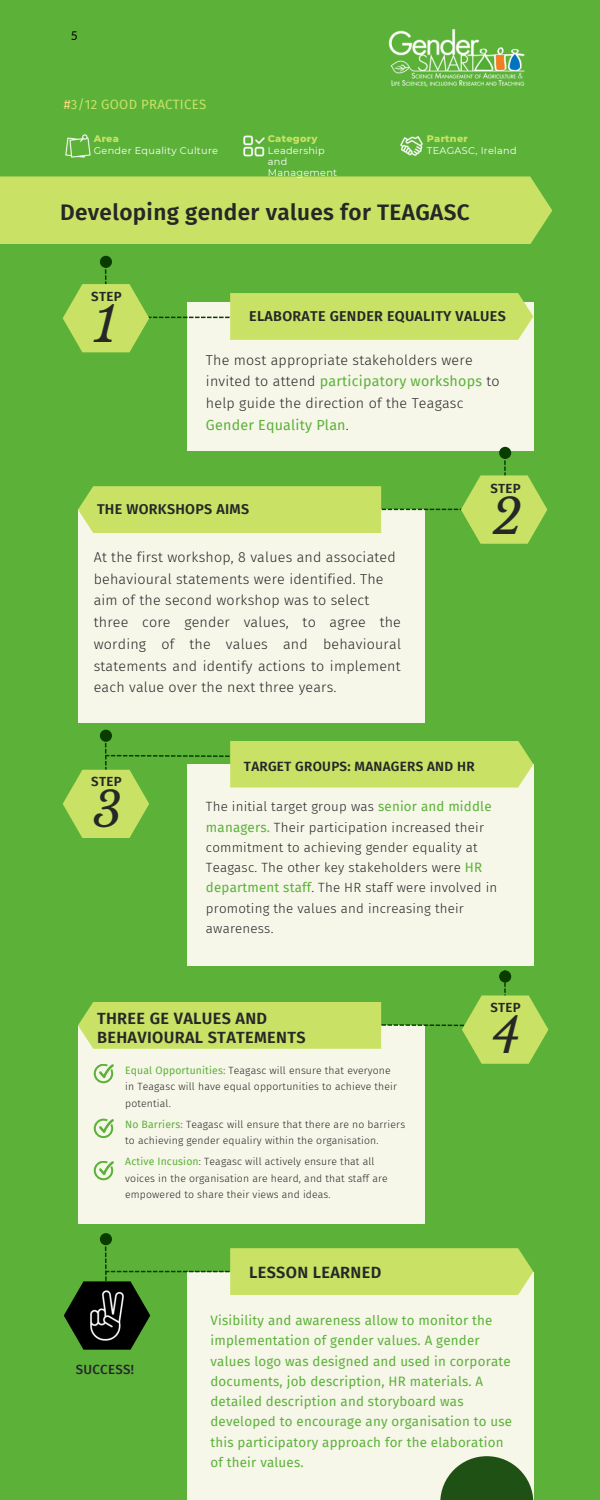
<style>
.page{position:relative;width:600px;height:1500px;background:#5cb239}
.page>*{position:absolute;margin:0;border:0;box-sizing:border-box;transform-origin:0 0}
.t1{font:italic 48px "Libre Baskerville";color:#272727}
.t2{font:600 22.6px "Fira Sans";letter-spacing:.015em;color:#272727}
.t3{font:600 16.3px/19.5px "Fira Sans";letter-spacing:.02em;color:#272727}
.t4{font:300 14.3px/21.8px "Fira Sans";letter-spacing:.015em;color:#272727}
.t5{font:600 14.3px "Fira Sans";letter-spacing:.02em;color:#272727}
.t6{font:600 13.5px "Fira Sans";letter-spacing:.02em;color:#272727}
.t7{font:13.3px/20.2px "Fira Sans";letter-spacing:.015em;color:#5cb239}
.t8{font:300 13.3px/20.2px "Fira Sans";letter-spacing:.015em;color:#272727}
.t9{font:600 13.3px "Fira Sans";letter-spacing:.02em;color:#272727}
.t10{font:500 13.3px "Fira Sans";letter-spacing:.02em;color:#272727}
.t11{font:13.2px "Fira Sans";letter-spacing:.02em;color:#c9e265}
.t12{font:12px "Lato";color:#000}
.t13{font:300 10.4px/16.5px "Fira Sans";letter-spacing:.015em;color:#272727}
.t14{font:9.8px/11.2px "Montserrat";letter-spacing:.03em;color:#fefefe}
.t15{font:800 9.8px "Montserrat";letter-spacing:.03em;color:#c9e265}
.s1{color:#fada79}
.s2{font-weight:400;color:#5cb239}
</style>
<div class="page">
<div style="left:0;top:176px;width:552px;height:68px;background:#c9e265"></div>
<div style="left:187px;top:303px;width:348px;height:149px;background:#f6f6e9"></div>
<div style="left:187px;top:764px;width:348px;height:202px;background:#f6f6e9"></div>
<div style="left:187px;top:1272px;width:348px;height:228px;background:#f6f6e9"></div>
<div style="left:78px;top:510px;width:348px;height:213px;background:#f6f6e9"></div>
<div style="left:78px;top:1025px;width:348px;height:199px;background:#f6f6e9"></div>
<div style="left:230px;top:293px;width:303px;height:47px;background:#c9e265"></div>
<div style="left:230px;top:741px;width:303px;height:47px;background:#c9e265"></div>
<div style="left:230px;top:1248px;width:303px;height:47px;background:#c9e265"></div>
<div style="left:78px;top:486px;width:303px;height:47px;background:#c9e265"></div>
<div style="left:78px;top:1002px;width:303px;height:47px;background:#c9e265"></div>
<svg style="left:382px;top:460px;width:124px;height:83px"></svg>
<svg style="left:382px;top:983px;width:124px;height:76px"></svg>
<svg style="left:462px;top:995px;width:86px;height:69px;fill:#c9e265"></svg>
<svg style="left:105px;top:743px;width:125px;height:27px"></svg>
<svg style="left:63px;top:770px;width:86px;height:68px;fill:#c9e265"></svg>
<svg style="left:105px;top:269px;width:125px;height:50px"></svg>
<svg style="left:105px;top:1245px;width:125px;height:71px"></svg>
<svg style="left:64px;top:1281px;width:86px;height:69px;fill:#000"></svg>
<div style="left:499px;top:447px;width:12px;height:12px;background:#093d00"></div>
<div style="left:499px;top:970px;width:12px;height:13px;background:#093d00"></div>
<div style="left:100px;top:730px;width:12px;height:12px;background:#093d00"></div>
<div style="left:100px;top:256px;width:12px;height:12px;background:#093d00"></div>
<div style="left:100px;top:1233px;width:12px;height:12px;background:#093d00"></div>
<svg style="left:440px;top:1456px;width:93px;height:44px;fill:#1f5014"></svg>
<svg style="left:63px;top:284px;width:86px;height:68px;fill:#c9e265"></svg>
<svg style="left:461px;top:475px;width:86px;height:69px;fill:#c9e265"></svg>
<svg style="left:94px;top:1064px;width:20px;height:19px"></svg>
<svg style="left:94px;top:1119px;width:20px;height:19px"></svg>
<svg style="left:94px;top:1161px;width:20px;height:19px"></svg>
<img style="left:388px;top:29px;width:137px;height:58px">
<img style="left:66px;top:134px;width:24px;height:24px">
<img style="left:244px;top:136px;width:20px;height:20px">
<img style="left:400px;top:136px;width:23px;height:20px">
<img style="left:81px;top:1290px;width:52px;height:51px">
<p class="t12" style="left:71px;top:28px;width:8px">5</p>
<p class="t11" style="left:64px;top:96px;width:144px"><span class="s1">#</span>3/12 GOOD PRACTICES</p>
<p class="t15" style="left:94px;top:133px;width:27px">Area</p>
<p class="t14" style="left:94px;top:144px;width:126px">Gender Equality Culture</p>
<p class="t15" style="left:268px;top:133px;width:51px">Category</p>
<p class="t14" style="left:268px;top:144px;width:71px">Leadership and<br>Management</p>
<p class="t15" style="left:427px;top:133px;width:43px">Partner</p>
<p class="t14" style="left:427px;top:144px;width:91px">TEAGASC, Ireland</p>
<h2 class="t2" style="left:60px;top:199px;width:411px">Developing gender values for TEAGASC</h2>
<p class="t9" style="left:91px;top:289px;width:32px">STEP</p>
<h1 class="t1" style="left:94px;top:296px;width:24px">1</h1>
<p class="t5" style="left:249px;top:307px;width:258px">ELABORATE GENDER EQUALITY VALUES</p>
<p class="t4" style="left:206px;top:349px;width:295px">The most appropriate stakeholders were invited to attend <span class="s2">participatory workshops</span> to help guide the direction of the Teagasc <span class="s2">Gender Equality Plan</span>.</p>
<p class="t9" style="left:490px;top:480px;width:32px">STEP</p>
<p class="t5" style="left:97px;top:501px;width:154px">THE WORKSHOPS AIMS</p>
<p class="t4" style="left:94px;top:546px;width:309px">At the first workshop, 8 values and associated behavioural statements were identified. The aim of the second workshop was to select three core gender values, to agree the wording of the values and behavioural statements and identify actions to implement each value over the next three years.</p>
<h1 class="t1" style="left:492px;top:487px;width:31px">2</h1>
<p class="t9" style="left:91px;top:774px;width:32px">STEP</p>
<p class="t6" style="left:244px;top:759px;width:232px">TARGET GROUPS: MANAGERS AND HR</p>
<h1 class="t1" style="left:93px;top:781px;width:31px">3</h1>
<p class="t8" style="left:206px;top:797px;width:293px">The initial target group was <span class="s2">senior and middle managers.</span> Their participation increased their commitment to achieving gender equality at Teagasc. The other key stakeholders were <span class="s2">HR department staff</span>. The HR staff were involved in promoting the values and increasing their awareness.</p>
<p class="t3" style="left:97px;top:1008px;width:210px">THREE GE VALUES AND<br>BEHAVIOURAL STATEMENTS</p>
<p class="t13" style="left:125px;top:1062px;width:273px"><span class="s2">Equal Opportunities:</span> Teagasc will ensure that everyone in Teagasc will have equal opportunities to achieve their potential.</p>
<p class="t13" style="left:125px;top:1116px;width:281px"><span class="s2">No Barriers:</span> Teagasc will ensure that there are no barriers to achieving gender equaliry within the organisation.</p>
<p class="t13" style="left:125px;top:1154px;width:264px;line-height:16.1px"><span class="s2">Active Incusion</span>: Teagasc will actively ensure that all voices in the organisation are heard, and that staff are empowered to share their views and ideas.</p>
<p class="t3" style="left:249px;top:1262px;width:134px">LESSON LEARNED</p>
<p class="t9" style="left:490px;top:1000px;width:32px">STEP</p>
<h1 class="t1" style="left:492px;top:1007px;width:29px">4</h1>
<p class="t10" style="left:76px;top:1362px;width:60px">SUCCESS!</p>
<p class="t7" style="left:211px;top:1311px;width:303px">Visibility and awareness allow to monitor the implementation of gender values. A gender values logo was designed and used in corporate documents, job description, HR materials. A detailed description and storyboard was developed to encourage any organisation to use this participatory approach for the elaboration of their values.</p>
</div>
